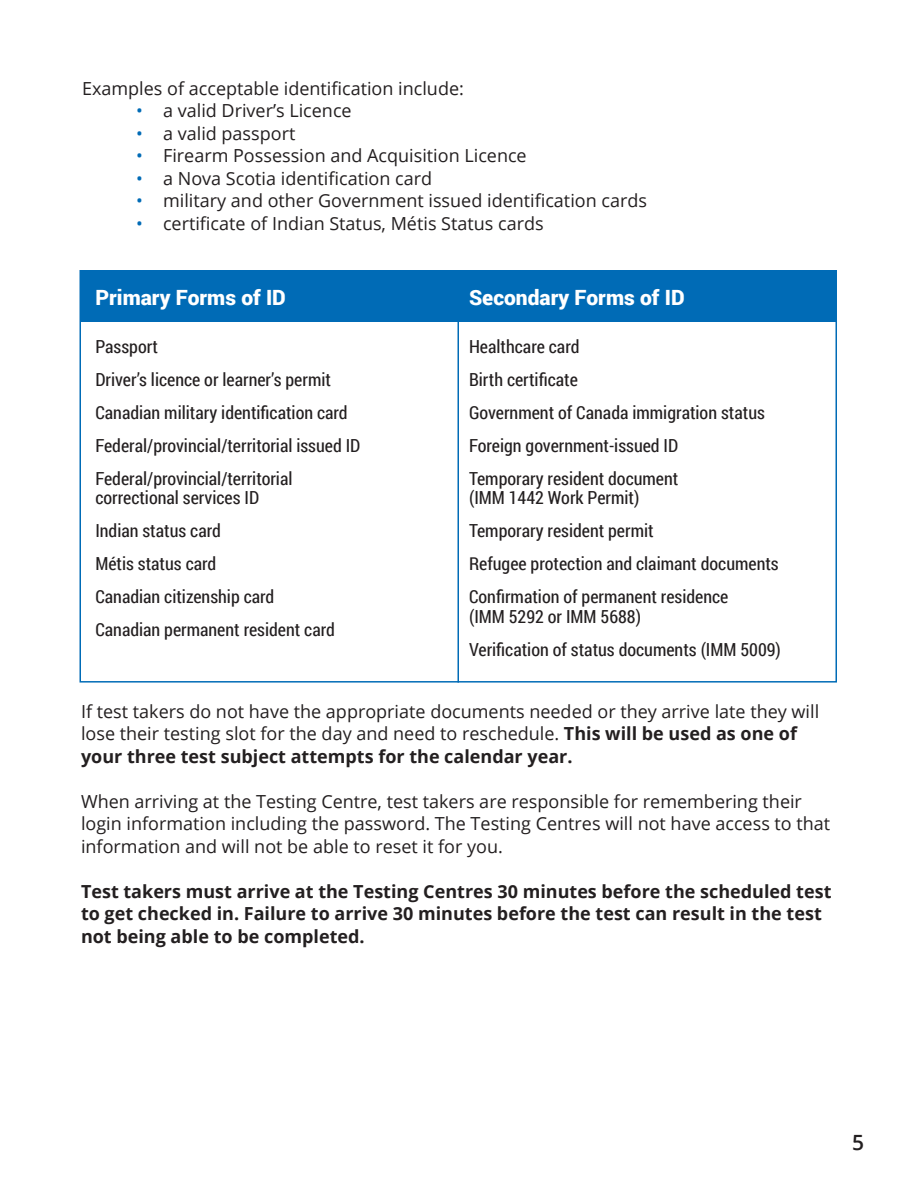
<style>
.page{position:relative;width:918px;height:1188px;background:#fff}
.page>*{position:absolute;margin:0;border:0;box-sizing:border-box;transform-origin:0 0}
.t1{font:900 21px "Roboto";color:#fff}
.t2{font:600 21px "Open Sans";color:#231f20}
.t3{font:18px/22.5px "Open Sans";color:#231f20}
.t4{font:18px/33px "Roboto Condensed";color:#231f20}
.t5{font:700 18px/22.5px "Open Sans";color:#231f20}
.s1{color:#006bb6}
.s2{font-weight:700}
</style>
<div class="page">
<div style="left:80px;top:271px;width:756px;height:51px;background:#006bb6"></div>
<div style="left:80px;top:270px;width:757px;height:413px;border:2px solid #006bb6"></div>
<hr style="left:458px;top:299px;width:1px;height:384px;background:#006bb6">
<p class="t3" style="left:82px;top:77px;width:383px">Examples of acceptable identification include:</p>
<p class="t3" style="left:136px;top:99px;width:217px"><span class="s1">•</span> a valid Driver’s Licence</p>
<p class="t3" style="left:136px;top:122px;width:161px"><span class="s1">•</span> a valid passport</p>
<p class="t3" style="left:136px;top:144px;width:392px"><span class="s1">•</span> Firearm Possession and Acquisition Licence</p>
<p class="t3" style="left:136px;top:167px;width:298px"><span class="s1">•</span> a Nova Scotia identification card</p>
<p class="t3" style="left:136px;top:189px;width:512px"><span class="s1">•</span> military and other Government issued identification cards</p>
<p class="t3" style="left:136px;top:212px;width:409px"><span class="s1">•</span> certificate of Indian Status, Métis Status cards</p>
<p class="t1" style="left:95px;top:282px;width:192px">Primary Forms of ID</p>
<p class="t4" style="left:95px;top:329px;width:267px">Passport<br>Driver’s licence or learner’s permit Canadian military identification card Federal/provincial/territorial issued ID Federal/provincial/territorial</p>
<p class="t4" style="left:95px;top:481px;width:241px">correctional services ID<br>Indian status card<br>Métis status card<br>Canadian citizenship card<br>Canadian permanent resident card</p>
<p class="t1" style="left:469px;top:282px;width:217px">Secondary Forms of ID</p>
<p class="t4" style="left:469px;top:329px;width:297px">Healthcare card<br>Birth certificate<br>Government of Canada immigration status<br>Foreign government-issued ID<br>Temporary resident document</p>
<p class="t4" style="left:469px;top:481px;width:311px">(IMM 1442 Work Permit)<br>Temporary resident permit<br>Refugee protection and claimant documents<br>Confirmation of permanent residence</p>
<p class="t4" style="left:469px;top:599px;width:313px">(IMM 5292 or IMM 5688)<br>Verification of status documents (IMM 5009)</p>
<p class="t3" style="left:81px;top:700px;width:740px">If test takers do not have the appropriate documents needed or they arrive late they will lose their testing slot for the day and need to reschedule. <span class="s2">This will be used as one of your three test subject attempts for the calendar year.</span></p>
<p class="t3" style="left:81px;top:790px;width:751px">When arriving at the Testing Centre, test takers are responsible for remembering their login information including the password. The Testing Centres will not have access to that information and will not be able to reset it for you.</p>
<p class="t5" style="left:81px;top:880px;width:752px">Test takers must arrive at the Testing Centres 30 minutes before the scheduled test to get checked in. Failure to arrive 30 minutes before the test can result in the test not being able to be completed.</p>
<p class="t2" style="left:852px;top:1128px;width:13px">5</p>
</div>
